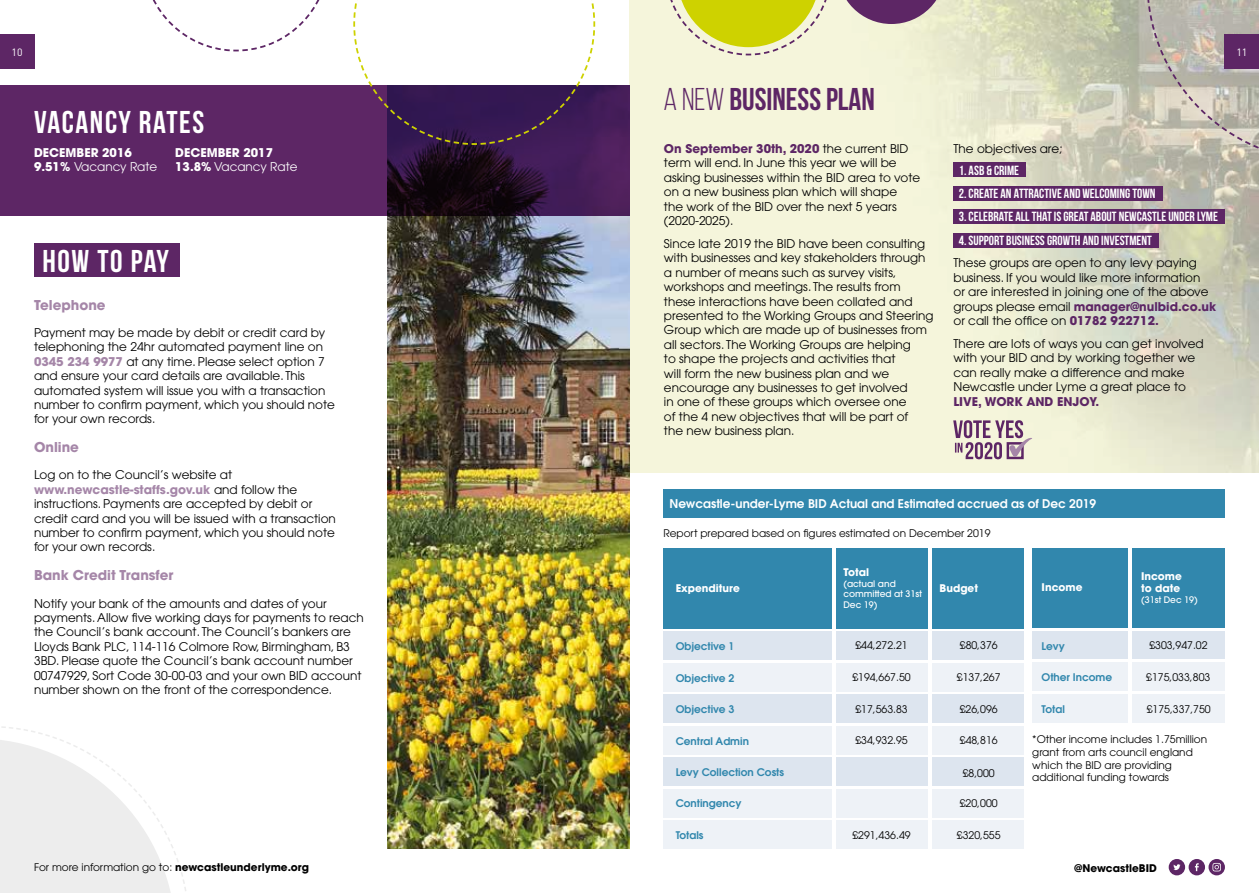
<style>
.page{position:relative;width:1259px;height:893px;background:#fff}
.page>*{position:absolute;margin:0;border:0;box-sizing:border-box;transform-origin:0 0}
.t1{font:700 31.5px "Bebas Neue";letter-spacing:.05em;color:#fff}
.t2{font:700 31.5px "Bebas Neue";color:#5d2665}
.t3{font:700 13.5px "Avant Garde";color:#a586a8}
.t4{font:700 13.2px "Bebas Neue";color:#fff}
.t5{font:12px/14.4px "Avant Garde";color:#000}
.t6{font:600 12px "Avant Garde";color:#fff}
.t7{font:700 12px/14.4px "Avant Garde";color:#fff}
.t8{font:700 12px "Avant Garde";color:#5d2665}
.t9{font:10.5px/12.6px "Avant Garde";color:#000}
.t10{font:600 10.5px "Avant Garde";color:#3187ad}
.t11{font:700 10.5px/12.6px "Avant Garde";color:#fff}
.t12{font:700 10.5px "Avant Garde";color:#000}
.t13{font:10.5px "DIN";color:#fff}
.t14{font:500 9px/10.5px "Avant Garde";color:#fff}
.s1{font-weight:400}
.s2{font-weight:700;color:#a586a8}
.s3{font-weight:700}
.s4{font-weight:700;color:#5d2665}
</style>
<div class="page">
<img style="left:629px;top:0;width:630px;height:472px">
<svg style="left:0;top:726px;width:186px;height:167px"></svg>
<img style="left:387px;top:216px;width:242px;height:633px">
<svg style="left:0;top:86px;width:629px;height:130px;background:#502058"></svg>
<div style="left:34px;top:243px;width:146px;height:34px;background:#5d2665"></div>
<svg style="left:152px;top:0;width:168px;height:52px"></svg>
<div style="left:0;top:34px;width:34px;height:35px;background:#5d2665"></div>
<svg style="left:1145px;top:0;width:114px;height:163px;background:#bcb3ac"></svg>
<svg style="left:665px;top:0;width:280px;height:56px;background:#d7d28b"></svg>
<div style="left:663px;top:489px;width:561px;height:28px;background:#3187ad"></div>
<div style="left:663px;top:549px;width:168px;height:80px;background:#3187ad"></div>
<div style="left:1032px;top:549px;width:96px;height:79px;background:#3187ad"></div>
<div style="left:836px;top:549px;width:91px;height:80px;background:#3187ad"></div>
<div style="left:932px;top:549px;width:92px;height:80px;background:#3187ad"></div>
<div style="left:663px;top:632px;width:168px;height:28px;background:#dde5ef"></div>
<div style="left:1032px;top:631px;width:96px;height:28px;background:#dde5ef"></div>
<div style="left:836px;top:632px;width:91px;height:28px;background:#dde5ef"></div>
<div style="left:932px;top:632px;width:92px;height:28px;background:#dde5ef"></div>
<div style="left:663px;top:726px;width:168px;height:28px;background:#eef2f7"></div>
<div style="left:836px;top:726px;width:91px;height:28px;background:#eef2f7"></div>
<div style="left:932px;top:726px;width:92px;height:28px;background:#eef2f7"></div>
<div style="left:663px;top:663px;width:168px;height:28px;background:#eef2f7"></div>
<div style="left:1032px;top:662px;width:96px;height:29px;background:#eef2f7"></div>
<div style="left:1032px;top:695px;width:96px;height:28px;background:#eef2f7"></div>
<div style="left:836px;top:663px;width:91px;height:28px;background:#eef2f7"></div>
<div style="left:932px;top:663px;width:92px;height:28px;background:#eef2f7"></div>
<div style="left:663px;top:758px;width:168px;height:28px;background:#dde5ef"></div>
<div style="left:836px;top:758px;width:91px;height:28px;background:#dde5ef"></div>
<div style="left:932px;top:758px;width:92px;height:28px;background:#dde5ef"></div>
<div style="left:663px;top:695px;width:168px;height:28px;background:#dde5ef"></div>
<div style="left:836px;top:695px;width:91px;height:28px;background:#dde5ef"></div>
<div style="left:932px;top:695px;width:92px;height:28px;background:#dde5ef"></div>
<div style="left:663px;top:789px;width:168px;height:28px;background:#eef2f7"></div>
<div style="left:663px;top:821px;width:168px;height:28px;background:#eef2f7"></div>
<div style="left:836px;top:789px;width:91px;height:28px;background:#eef2f7"></div>
<div style="left:836px;top:821px;width:91px;height:28px;background:#eef2f7"></div>
<div style="left:932px;top:789px;width:92px;height:28px;background:#eef2f7"></div>
<div style="left:932px;top:821px;width:92px;height:28px;background:#eef2f7"></div>
<div style="left:1132px;top:549px;width:92px;height:79px;background:#3187ad"></div>
<div style="left:1132px;top:631px;width:92px;height:28px;background:#dde5ef"></div>
<div style="left:1132px;top:662px;width:92px;height:29px;background:#eef2f7"></div>
<div style="left:1132px;top:695px;width:92px;height:28px;background:#eef2f7"></div>
<svg style="left:1168px;top:859px;width:57px;height:16px"></svg>
<svg style="left:953px;top:420px;width:79px;height:39px;background:#bba6ae"></svg>
<div style="left:953px;top:162px;width:73px;height:15px;background:#5d2665"></div>
<div style="left:953px;top:186px;width:210px;height:15px;background:#5d2665"></div>
<div style="left:953px;top:209px;width:271px;height:15px;background:#5d2665"></div>
<div style="left:953px;top:233px;width:205px;height:14px;background:#5d2665"></div>
<svg style="left:352px;top:0;width:244px;height:146px"></svg>
<p class="t13" style="left:12px;top:45px;width:12px">10</p>
<p class="t13" style="left:1236px;top:45px;width:12px">11</p>
<h1 class="t1" style="left:34px;top:105px;width:172px">VACANCY RATES</h1>
<p class="t7" style="left:34px;top:145px;width:125px">DECEMBER 2016<br>9.51% <span class="s1">Vacancy Rate</span></p>
<p class="t7" style="left:175px;top:145px;width:124px">DECEMBER 2017<br>13.8% <span class="s1">Vacancy Rate</span></p>
<h1 class="t1" style="left:43px;top:244px;width:128px">HOW TO PAY</h1>
<p class="t3" style="left:34px;top:296px;width:73px">Telephone</p>
<p class="t5" style="left:34px;top:325px;width:302px">Payment may be made by debit or credit card by telephoning the 24hr automated payment line on <span class="s2">0345 234 9977</span> at any time. Please select option 7 and ensure your card details are available. This automated system will issue you with a transaction number to confirm payment, which you should note for your own records.</p>
<p class="t3" style="left:34px;top:439px;width:46px">Online</p>
<p class="t5" style="left:34px;top:468px;width:303px">Log on to the Council’s website at <span class="s2">www.newcastle-staffs.gov.uk</span> and follow the instructions. Payments are accepted by debit or credit card and you will be issued with a transaction number to confirm payment, which you should note for your own records.</p>
<p class="t3" style="left:34px;top:567px;width:141px">Bank Credit Transfer</p>
<p class="t5" style="left:34px;top:596px;width:331px">Notify your bank of the amounts and dates of your payments. Allow five working days for payments to reach the Council’s bank account. The Council’s bankers are Lloyds Bank PLC, 114-116 Colmore Row, Birmingham, B3<br>3BD. Please quote the Council’s bank account number 00747929, Sort Code 30-00-03 and your own BID account number shown on the front of the correspondence.</p>
<p class="t9" style="left:34px;top:861px;width:276px">For more information go to: <span class="s3">newcastleunderlyme.org</span></p>
<h1 class="t2" style="left:663px;top:81px;width:213px"><span class="s1">A NEW</span> BUSINESS PLAN</h1>
<p class="t5" style="left:664px;top:141px;width:258px"><span class="s4">On September 30th, 2020</span> the current BID term will end. In June this year we will be asking businesses within the BID area to vote on a new business plan which will shape<br>the work of the BID over the next 5 years (2020-2025).</p>
<p class="t5" style="left:664px;top:236px;width:271px">Since late 2019 the BID have been consulting with businesses and key stakeholders through a number of means such as survey visits, workshops and meetings. The results from these interactions have been collated and presented to the Working Groups and Steering Group which are made up of businesses from all sectors. The Working Groups are helping<br>to shape the projects and activities that<br>will form the new business plan and we encourage any businesses to get involved<br>in one of these groups which oversee one<br>of the 4 new objectives that will be part of<br>the new business plan.</p>
<p class="t5" style="left:953px;top:141px;width:111px">The objectives are;</p>
<p class="t4" style="left:959px;top:163px;width:62px">1. ASB &amp; CRIME</p>
<p class="t4" style="left:959px;top:186px;width:198px">2. CREATE AN ATTRACTIVE AND WELCOMING TOWN</p>
<p class="t4" style="left:959px;top:210px;width:261px">3. CELEBRATE ALL THAT IS GREAT ABOUT NEWCASTLE UNDER LYME</p>
<p class="t4" style="left:959px;top:233px;width:194px">4. SUPPORT BUSINESS GROWTH AND INVESTMENT</p>
<p class="t5" style="left:953px;top:256px;width:264px">These groups are open to any levy paying business. If you would like more information<br>or are interested in joining one of the above groups please email <span class="s4">manager@nulbid.co.uk </span>or call the office on <span class="s4">01782 922712.</span></p>
<p class="t5" style="left:953px;top:336px;width:252px">There are lots of ways you can get involved with your BID and by working together we can really make a difference and make Newcastle under Lyme a great place to</p>
<p class="t8" style="left:953px;top:393px;width:147px">LIVE, WORK AND ENJOY.</p>
<p class="t6" style="left:669px;top:496px;width:428px">Newcastle-under-Lyme BID Actual and Estimated accrued as of Dec 2019</p>
<p class="t9" style="left:663px;top:527px;width:329px">Report prepared based on figures estimated on December 2019</p>
<p class="t11" style="left:843px;top:566px;width:27px">Total</p>
<p class="t14" style="left:843px;top:578px;width:80px">(actual and committed at 31st<br>Dec 19)</p>
<p class="t11" style="left:939px;top:582px;width:40px">Budget</p>
<p class="t11" style="left:675px;top:582px;width:66px">Expenditure</p>
<p class="t11" style="left:1041px;top:581px;width:42px">Income</p>
<p class="t10" style="left:675px;top:639px;width:60px">Objective 1</p>
<p class="t9" style="left:855px;top:639px;width:54px">£44,272.21</p>
<p class="t9" style="left:960px;top:639px;width:39px">£80,376</p>
<p class="t10" style="left:675px;top:671px;width:60px">Objective 2</p>
<p class="t9" style="left:852px;top:671px;width:60px">£194,667.50</p>
<p class="t9" style="left:957px;top:671px;width:45px">£137,267</p>
<p class="t10" style="left:1041px;top:639px;width:25px">Levy</p>
<p class="t10" style="left:1041px;top:670px;width:72px">Other Income</p>
<p class="t10" style="left:675px;top:702px;width:60px">Objective 3</p>
<p class="t9" style="left:855px;top:703px;width:54px">£17,563.83</p>
<p class="t9" style="left:960px;top:703px;width:39px">£26,096</p>
<p class="t10" style="left:1041px;top:703px;width:25px">Total</p>
<p class="t11" style="left:1141px;top:569px;width:42px">Income to date</p>
<p class="t14" style="left:1141px;top:594px;width:58px">(31st Dec 19)</p>
<p class="t9" style="left:1149px;top:639px;width:60px">£303,947.02</p>
<p class="t9" style="left:1146px;top:670px;width:65px">£175,033,803</p>
<p class="t9" style="left:1146px;top:703px;width:65px">£175,337,750</p>
<p class="t10" style="left:675px;top:734px;width:75px">Central Admin</p>
<p class="t9" style="left:855px;top:734px;width:54px">£34,932.95</p>
<p class="t9" style="left:960px;top:734px;width:39px">£48,816</p>
<p class="t10" style="left:675px;top:765px;width:110px">Levy Collection Costs</p>
<p class="t9" style="left:962px;top:767px;width:33px">£8,000</p>
<p class="t10" style="left:675px;top:797px;width:67px">Contingency</p>
<p class="t10" style="left:675px;top:828px;width:29px">Totals</p>
<p class="t9" style="left:852px;top:829px;width:60px">£291,436.49</p>
<p class="t9" style="left:960px;top:797px;width:39px">£20,000</p>
<p class="t9" style="left:957px;top:829px;width:45px">£320,555</p>
<p class="t9" style="left:1032px;top:733px;width:176px">*Other income includes 1.75million grant from arts council england which the BID are providing additional funding towards</p>
<p class="t12" style="left:1074px;top:861px;width:84px">@NewcastleBID</p>
</div>
